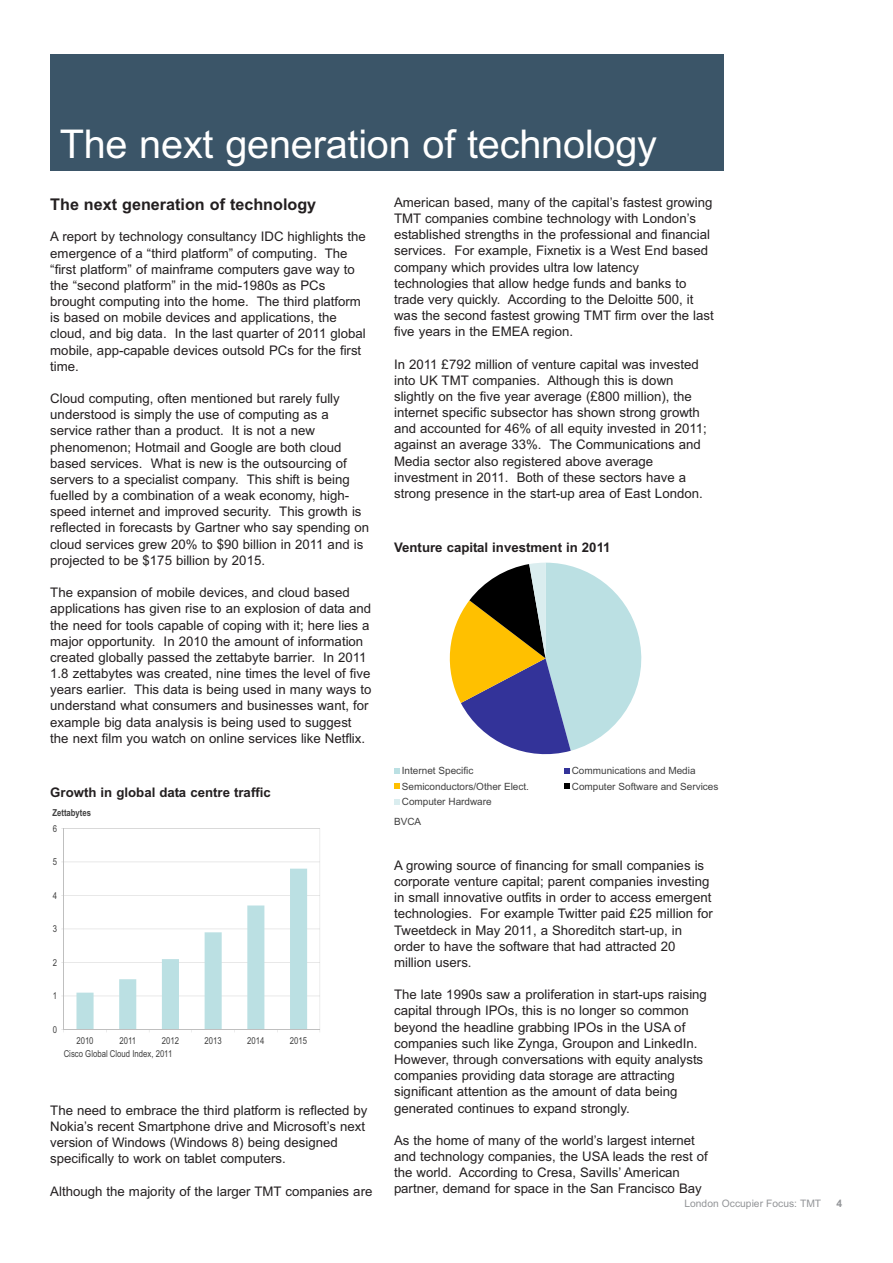
<style>
.page{position:relative;width:893px;height:1263px;background:#fff}
.page>*{position:absolute;margin:0;border:0;box-sizing:border-box;transform-origin:0 0}
.t1{font:39.75px "Arial MT+ZNSSFL";letter-spacing:-.005em;color:#fff}
.t2{font:16.2px "Arial Bold MT+NCSSVR";color:#231f20}
.t3{font:13.2px/16.2px "Arial MT+ZNSSFL";color:#231f20}
.t4{font:13.2px "Arial Bold MT+NCSSVR";color:#231f20}
.t5{font:10.35px "Arial MT+ZNSSFL";color:#939598}
.t6{font:10.35px "Arial Bold MT+NCSSVR";color:#939598}
.t7{font:10.05px/19.5px "Arial MT+ZNSSFL";color:#404040}
.t8{font:9.6px "Arial MT+ZNSSFL";color:#404040;scale:.81 1}
.t9{font:9.6px "Arial Bold MT+NCSSVR";color:#404040;scale:.81 1}
</style>
<div class="page">
<div style="left:50px;top:55px;width:673px;height:116px;background:#3b5568"></div>
<svg style="left:449px;top:563px;width:193px;height:192px"></svg>
<svg style="left:394px;top:768px;width:6px;height:5px"></svg>
<svg style="left:564px;top:768px;width:5px;height:5px"></svg>
<svg style="left:394px;top:784px;width:6px;height:5px"></svg>
<svg style="left:564px;top:784px;width:5px;height:5px"></svg>
<svg style="left:394px;top:799px;width:6px;height:5px"></svg>
<svg style="left:65px;top:828px;width:255px;height:201px"></svg>
<hr style="left:64px;top:828px;width:1px;height:201px;background:#bfbfbf">
<hr style="left:64px;top:1029px;width:256px;height:1px;background:#bfbfbf">
<svg style="left:76px;top:869px;width:231px;height:163px"></svg>
<h1 class="t1" style="left:60px;top:130px;width:599px">The next generation of technology</h1>
<p class="t2" style="left:50px;top:198px;width:267px">The next generation of technology</p>
<p class="t3" style="left:50px;top:230px;width:317px">A report by technology consultancy IDC highlights the emergence of a “third platform” of computing. The “first platform” of mainframe computers gave way to the “second platform” in the mid-1980s as PCs brought computing into the home. The third platform is based on mobile devices and applications, the cloud, and big data. In the last quarter of 2011 global mobile, app-capable devices outsold PCs for the first time.</p>
<p class="t3" style="left:50px;top:392px;width:320px">Cloud computing, often mentioned but rarely fully understood is simply the use of computing as a service rather than a product. It is not a new phenomenon; Hotmail and Google are both cloud based services. What is new is the outsourcing of servers to a specialist company. This shift is being fuelled by a combination of a weak economy, high&shy;speed internet and improved security. This growth is reflected in forecasts by Gartner who say spending on cloud services grew 20% to $90 billion in 2011 and is projected to be $175 billion by 2015.</p>
<p class="t3" style="left:50px;top:586px;width:323px">The expansion of mobile devices, and cloud based applications has given rise to an explosion of data and the need for tools capable of coping with it; here lies a major opportunity. In 2010 the amount of information created globally passed the zettabyte barrier. In 2011<br>1.8 zettabytes was created, nine times the level of five years earlier. This data is being used in many ways to understand what consumers and businesses want, for example big data analysis is being used to suggest the next film you watch on online services like Netflix.</p>
<p class="t4" style="left:50px;top:787px;width:222px">Growth in global data centre traffic</p>
<p class="t9" style="left:52px;top:810px;width:49px">Zettabytes</p>
<p class="t8" style="left:53px;top:825px;width:7px">6</p>
<p class="t8" style="left:53px;top:858px;width:7px">5</p>
<p class="t8" style="left:53px;top:892px;width:7px">4</p>
<p class="t8" style="left:53px;top:925px;width:7px">3</p>
<p class="t8" style="left:53px;top:959px;width:7px">2</p>
<p class="t8" style="left:53px;top:992px;width:7px">1</p>
<p class="t8" style="left:53px;top:1026px;width:7px">0</p>
<p class="t8" style="left:76px;top:1037px;width:23px">2010</p>
<p class="t8" style="left:119px;top:1037px;width:22px">2011</p>
<p class="t8" style="left:162px;top:1037px;width:23px">2012</p>
<p class="t8" style="left:204px;top:1037px;width:23px">2013</p>
<p class="t8" style="left:247px;top:1037px;width:23px">2014</p>
<p class="t8" style="left:290px;top:1037px;width:23px">2015</p>
<p class="t8" style="left:64px;top:1050px;width:136px">Cisco Global Cloud Index, 2011</p>
<p class="t3" style="left:50px;top:1103px;width:319px">The need to embrace the third platform is reflected by Nokia’s recent Smartphone drive and Microsoft’s next version of Windows (Windows 8) being designed specifically to work on tablet computers.</p>
<p class="t3" style="left:50px;top:1184px;width:324px">Although the majority of the larger TMT companies are</p>
<p class="t3" style="left:394px;top:195px;width:321px">American based, many of the capital’s fastest growing TMT companies combine technology with London’s established strengths in the professional and financial services. For example, Fixnetix is a West End based company which provides ultra low latency technologies that allow hedge funds and banks to trade very quickly. According to the Deloitte 500, it was the second fastest growing TMT firm over the last five years in the EMEA region.</p>
<p class="t3" style="left:394px;top:357px;width:314px">In 2011 £792 million of venture capital was invested into UK TMT companies. Although this is down slightly on the five year average (£800 million), the internet specific subsector has shown strong growth and accounted for 46% of all equity invested in 2011; against an average 33%. The Communications and Media sector also registered above average investment in 2011. Both of these sectors have a strong presence in the start-up area of East London.</p>
<p class="t4" style="left:394px;top:543px;width:218px">Venture capital investment in 2011</p>
<p class="t7" style="left:402px;top:762px;width:73px">Internet Specific</p>
<p class="t7" style="left:572px;top:762px;width:125px">Communications and Media</p>
<p class="t7" style="left:402px;top:777px;width:129px">Semiconductors/Other Elect.</p>
<p class="t7" style="left:572px;top:777px;width:148px">Computer Software and Services</p>
<p class="t7" style="left:394px;top:793px;width:99px;text-indent:8px">Computer Hardware<br>BVCA</p>
<p class="t3" style="left:394px;top:858px;width:320px">A growing source of financing for small companies is corporate venture capital; parent companies investing in small innovative outfits in order to access emergent technologies. For example Twitter paid £25 million for Tweetdeck in May 2011, a Shoreditch start-up, in order to have the software that had attracted 20 million users.</p>
<p class="t3" style="left:394px;top:988px;width:314px">The late 1990s saw a proliferation in start-ups raising capital through IPOs, this is no longer so common beyond the headline grabbing IPOs in the USA of companies such like Zynga, Groupon and LinkedIn.<br>However, through conversations with equity analysts companies providing data storage are attracting significant attention as the amount of data being generated continues to expand strongly.</p>
<p class="t3" style="left:394px;top:1133px;width:315px">As the home of many of the world’s largest internet and technology companies, the USA leads the rest of the world. According to Cresa, Savills’ American partner, demand for space in the San Francisco Bay</p>
<p class="t5" style="left:684px;top:1199px;width:138px">London Occupier Focus: TMT</p>
<p class="t6" style="left:836px;top:1199px;width:7px">4</p>
</div>
